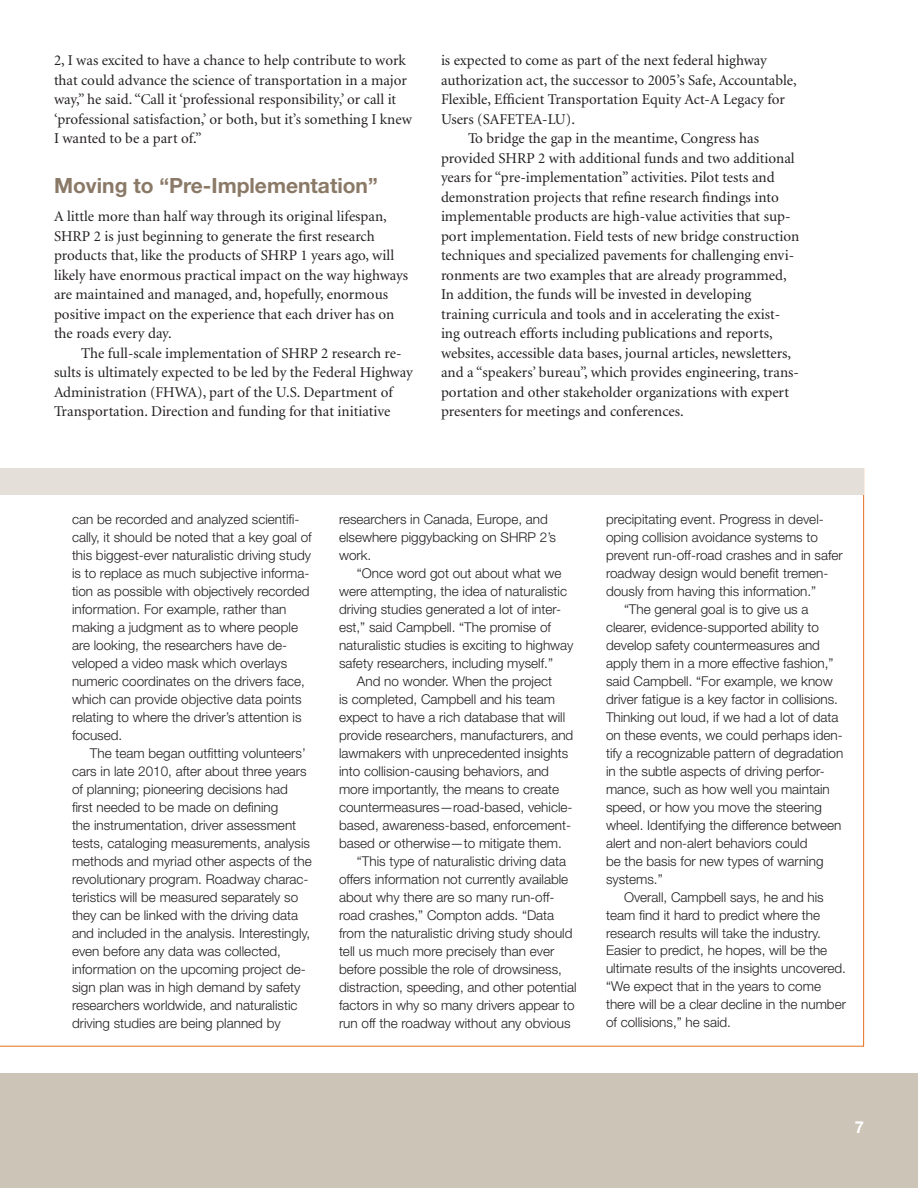
<style>
.page{position:relative;width:918px;height:1188px;background:#fff}
.page>*{position:absolute;margin:0;border:0;box-sizing:border-box;transform-origin:0 0}
.t1{font:700 21px "Helvetica Neue";color:#8a7966}
.t2{font:700 16.5px "Helvetica Neue";color:#fff}
.t3{font:15px/19.5px "Minion";color:#231f20}
.t4{font:300 13.5px/18px "Helvetica Neue";color:#231f20}
</style>
<div class="page">
<div style="left:0;top:1073px;width:918px;height:115px;background:#cdc4b8"></div>
<svg style="left:0;top:495px;width:864px;height:552px"></svg>
<div style="left:0;top:468px;width:864px;height:27px;background:#e4dfd8"></div>
<p class="t3" style="left:54px;top:51px;width:359px">2, I was excited to have a chance to help contribute to work that could advance the science of transportation in a major way,” he said. “Call it ‘professional responsibility,’ or call it ‘professional satisfaction,’ or both, but it’s something I knew I wanted to be a part of.”</p>
<h1 class="t1" style="left:54px;top:172px;width:325px">Moving to “Pre-Implementation”</h1>
<p class="t3" style="left:54px;top:207px;width:356px">A little more than half way through its original lifespan, SHRP 2 is just beginning to generate the first research products that, like the products of SHRP 1 years ago, will likely have enormous practical impact on the way highways are maintained and managed, and, hopefully, enormous positive impact on the experience that each driver has on the roads every day.</p>
<p class="t3" style="left:54px;top:344px;width:360px;text-indent:27px">The full-scale implementation of SHRP 2 research re&shy;sults is ultimately expected to be led by the Federal Highway Administration (FHWA), part of the U.S. Department of Transportation. Direction and funding for that initiative</p>
<p class="t3" style="left:441px;top:51px;width:327px">is expected to come as part of the next federal highway</p>
<p class="t3" style="left:441px;top:71px;width:357px">authorization act, the successor to 2005’s Safe, Accountable,</p>
<p class="t3" style="left:441px;top:90px;width:345px">Flexible, Efficient Transportation Equity Act-A Legacy for</p>
<p class="t3" style="left:441px;top:110px;width:136px">Users (SAFETEA-LU).</p>
<p class="t3" style="left:468px;top:129px;width:293px">To bridge the gap in the meantime, Congress has</p>
<p class="t3" style="left:441px;top:149px;width:355px">provided SHRP 2 with additional funds and two additional</p>
<p class="t3" style="left:441px;top:168px;width:335px">years for “pre-implementation” activities. Pilot tests and</p>
<p class="t3" style="left:441px;top:188px;width:339px">demonstration projects that refine research findings into</p>
<p class="t3" style="left:441px;top:207px;width:351px">implementable products are high-value activities that sup-</p>
<p class="t3" style="left:441px;top:227px;width:360px">port implementation. Field tests of new bridge construction</p>
<p class="t3" style="left:441px;top:246px;width:355px">techniques and specialized pavements for challenging envi-</p>
<p class="t3" style="left:441px;top:266px;width:347px">ronments are two examples that are already programmed,</p>
<p class="t3" style="left:441px;top:285px;width:312px">In addition, the funds will be invested in developing</p>
<p class="t3" style="left:441px;top:305px;width:341px">training curricula and tools and in accelerating the exist-</p>
<p class="t3" style="left:441px;top:324px;width:333px">ing outreach efforts including publications and reports,</p>
<p class="t3" style="left:441px;top:344px;width:352px">websites, accessible data bases, journal articles, newsletters,</p>
<p class="t3" style="left:441px;top:363px;width:360px">and a “speakers’ bureau”, which provides engineering, trans-</p>
<p class="t3" style="left:441px;top:383px;width:350px">portation and other stakeholder organizations with expert</p>
<p class="t3" style="left:441px;top:402px;width:244px">presenters for meetings and conferences.</p>
<p class="t4" style="left:72px;top:510px;width:241px">can be recorded and analyzed scientifi&shy;cally, it should be noted that a key goal of this biggest-ever naturalistic driving study is to replace as much subjective informa&shy;tion as possible with objectively recorded information. For example, rather than making a judgment as to where people are looking, the researchers have de&shy;veloped a video mask which overlays numeric coordinates on the drivers face, which can provide objective data points relating to where the driver’s attention is focused.</p>
<p class="t4" style="left:72px;top:744px;width:241px;text-indent:18px">The team began outfitting volunteers’ cars in late 2010, after about three years of planning; pioneering decisions had first needed to be made on defining<br>the instrumentation, driver assessment tests, cataloging measurements, analysis methods and myriad other aspects of the revolutionary program. Roadway charac&shy;teristics will be measured separately so they can be linked with the driving data and included in the analysis. Interestingly, even before any data was collected, information on the upcoming project de&shy;sign plan was in high demand by safety researchers worldwide, and naturalistic driving studies are being planned by</p>
<p class="t4" style="left:339px;top:510px;width:219px">researchers in Canada, Europe, and elsewhere piggybacking on SHRP 2’s work.</p>
<p class="t4" style="left:357px;top:564px;width:206px">“Once word got out about what we</p>
<p class="t4" style="left:339px;top:582px;width:230px">were attempting, the idea of naturalistic</p>
<p class="t4" style="left:339px;top:600px;width:224px">driving studies generated a lot of inter-</p>
<p class="t4" style="left:339px;top:618px;width:214px">est,” said Campbell. “The promise of</p>
<p class="t4" style="left:339px;top:636px;width:236px">naturalistic studies is exciting to highway</p>
<p class="t4" style="left:339px;top:654px;width:216px">safety researchers, including myself.”</p>
<p class="t4" style="left:357px;top:672px;width:197px">And no wonder. When the project</p>
<p class="t4" style="left:339px;top:690px;width:218px">is completed, Campbell and his team</p>
<p class="t4" style="left:339px;top:708px;width:228px">expect to have a rich database that will</p>
<p class="t4" style="left:339px;top:726px;width:236px">provide researchers, manufacturers, and</p>
<p class="t4" style="left:339px;top:744px;width:231px">lawmakers with unprecedented insights</p>
<p class="t4" style="left:339px;top:762px;width:212px">into collision-causing behaviors, and</p>
<p class="t4" style="left:339px;top:780px;width:222px">more importantly, the means to create</p>
<p class="t4" style="left:339px;top:798px;width:235px">countermeasures—road-based, vehicle-</p>
<p class="t4" style="left:339px;top:816px;width:234px">based, awareness-based, enforcement-</p>
<p class="t4" style="left:339px;top:834px;width:224px">based or otherwise—to mitigate them.</p>
<p class="t4" style="left:357px;top:852px;width:211px">“This type of naturalistic driving data</p>
<p class="t4" style="left:339px;top:870px;width:231px">offers information not currently available</p>
<p class="t4" style="left:339px;top:888px;width:217px">about why there are so many run-off-</p>
<p class="t4" style="left:339px;top:906px;width:217px">road crashes,” Compton adds. “Data</p>
<p class="t4" style="left:339px;top:924px;width:235px">from the naturalistic driving study should</p>
<p class="t4" style="left:339px;top:942px;width:217px">tell us much more precisely than ever</p>
<p class="t4" style="left:339px;top:960px;width:225px">before possible the role of drowsiness,</p>
<p class="t4" style="left:339px;top:978px;width:239px">distraction, speeding, and other potential</p>
<p class="t4" style="left:339px;top:996px;width:237px">factors in why so many drivers appear to</p>
<p class="t4" style="left:339px;top:1014px;width:233px">run off the roadway without any obvious</p>
<p class="t4" style="left:606px;top:510px;width:219px">precipitating event. Progress in devel-</p>
<p class="t4" style="left:606px;top:528px;width:214px">oping collision avoidance systems to</p>
<p class="t4" style="left:606px;top:546px;width:238px">prevent run-off-road crashes and in safer</p>
<p class="t4" style="left:606px;top:564px;width:224px">roadway design would benefit tremen-</p>
<p class="t4" style="left:606px;top:582px;width:212px">dously from having this information.”</p>
<p class="t4" style="left:624px;top:599px;width:186px">“The general goal is to give us a</p>
<p class="t4" style="left:606px;top:617px;width:215px">clearer, evidence-supported ability to</p>
<p class="t4" style="left:606px;top:635px;width:216px">develop safety countermeasures and</p>
<p class="t4" style="left:606px;top:653px;width:229px">apply them in a more effective fashion,”</p>
<p class="t4" style="left:606px;top:671px;width:228px">said Campbell. “For example, we know</p>
<p class="t4" style="left:606px;top:689px;width:234px">driver fatigue is a key factor in collisions.</p>
<p class="t4" style="left:606px;top:707px;width:234px">Thinking out loud, if we had a lot of data</p>
<p class="t4" style="left:606px;top:725px;width:238px">on these events, we could perhaps iden-</p>
<p class="t4" style="left:606px;top:743px;width:239px">tify a recognizable pattern of degradation</p>
<p class="t4" style="left:606px;top:761px;width:220px">in the subtle aspects of driving perfor-</p>
<p class="t4" style="left:606px;top:779px;width:225px">mance, such as how well you maintain</p>
<p class="t4" style="left:606px;top:797px;width:218px">speed, or how you move the steering</p>
<p class="t4" style="left:606px;top:815px;width:237px">wheel. Identifying the difference between</p>
<p class="t4" style="left:606px;top:833px;width:203px">alert and non-alert behaviors could</p>
<p class="t4" style="left:606px;top:851px;width:219px">be the basis for new types of warning</p>
<p class="t4" style="left:606px;top:869px;width:58px">systems.”</p>
<p class="t4" style="left:624px;top:887px;width:201px">Overall, Campbell says, he and his</p>
<p class="t4" style="left:606px;top:905px;width:216px">team find it hard to predict where the</p>
<p class="t4" style="left:606px;top:923px;width:217px">research results will take the industry.</p>
<p class="t4" style="left:606px;top:941px;width:223px">Easier to predict, he hopes, will be the</p>
<p class="t4" style="left:606px;top:959px;width:241px">ultimate results of the insights uncovered.</p>
<p class="t4" style="left:606px;top:977px;width:217px">“We expect that in the years to come</p>
<p class="t4" style="left:606px;top:995px;width:241px">there will be a clear decline in the number</p>
<p class="t4" style="left:606px;top:1013px;width:127px">of collisions,” he said.</p>
<p class="t2" style="left:855px;top:1117px;width:11px">7</p>
</div>
